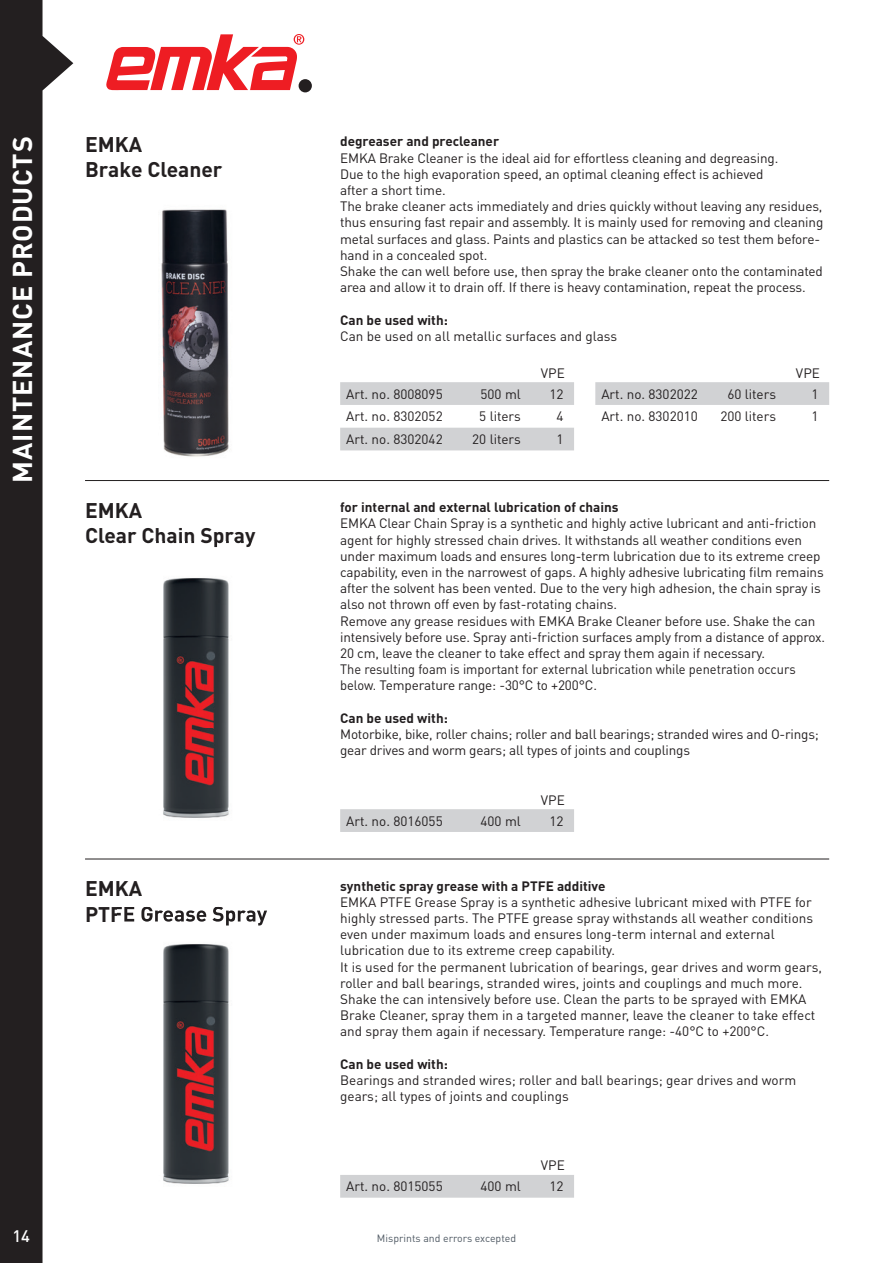
<style>
.page{position:relative;width:893px;height:1263px;background:#fff}
.page>*{position:absolute;margin:0;border:0;box-sizing:border-box;transform-origin:0 0}
.t1{font:700 27px "DIN Pro";letter-spacing:.035em;color:#fff}
.t2{font:700 21px/25.2px "DIN Pro";color:#231f20}
.t3{font:500 16.5px "DIN Pro";color:#fff}
.t4{font:13.5px/16.2px "DIN Pro";letter-spacing:-.01em;color:#231f20}
.t5{font:700 13.5px "DIN Pro";color:#231f20}
.t6{font:10.5px "DIN Pro";color:#4f5963}
</style>
<div class="page">
<svg style="left:0;top:0;width:73px;height:1263px;fill:#231f20"></svg>
<svg style="left:106px;top:34px;width:198px;height:57px"></svg>
<div style="left:299px;top:79px;width:13px;height:13px;background:#231f20;border-radius:50%"></div>
<hr style="left:85px;top:859px;width:744px;height:1px;background:#231f20">
<hr style="left:85px;top:480px;width:744px;height:1px;background:#231f20">
<div style="left:340px;top:809px;width:234px;height:23px;background:#d1d2d4"></div>
<div style="left:340px;top:1175px;width:234px;height:23px;background:#d1d2d4"></div>
<svg style="left:340px;top:382px;width:234px;height:68px"></svg>
<div style="left:595px;top:382px;width:234px;height:23px;background:#d1d2d4"></div>
<img style="left:163px;top:547px;width:67px;height:271px">
<img style="left:117px;top:542px;width:135px;height:5px">
<img style="left:163px;top:925px;width:98px;height:259px">
<img style="left:117px;top:907px;width:150px;height:18px">
<img style="left:161px;top:209px;width:68px;height:248px">
<h1 class="t1" style="left:5px;top:483px;width:348px;rotate:-90deg">MAINTENANCE PRODUCTS</h1>
<h2 class="t2" style="left:85px;top:131px;width:139px">EMKA<br>Brake Cleaner</h2>
<p class="t5" style="left:340px;top:133px;width:160px">degreaser and precleaner</p>
<p class="t4" style="left:340px;top:149px;width:485px">EMKA Brake Cleaner is the ideal aid for effortless cleaning and degreasing.<br>Due to the high evaporation speed, an optimal cleaning effect is achieved<br>after a short time.<br>The brake cleaner acts immediately and dries quickly without leaving any residues, thus ensuring fast repair and assembly. It is mainly used for removing and cleaning metal surfaces and glass. Paints and plastics can be attacked so test them before&shy;hand in a concealed spot.<br>Shake the can well before use, then spray the brake cleaner onto the contaminated area and allow it to drain off. If there is heavy contamination, repeat the process.</p>
<p class="t5" style="left:340px;top:311px;width:109px">Can be used with:</p>
<p class="t4" style="left:340px;top:328px;width:278px">Can be used on all metallic surfaces and glass</p>
<p class="t4" style="left:541px;top:364px;width:25px">VPE</p>
<p class="t4" style="left:796px;top:364px;width:25px">VPE</p>
<p class="t4" style="left:346px;top:385px;width:98px">Art. no. 8008095</p>
<p class="t4" style="left:480px;top:385px;width:42px">500 ml</p>
<p class="t4" style="left:549px;top:385px;width:16px">12</p>
<p class="t4" style="left:346px;top:408px;width:98px">Art. no. 8302052</p>
<p class="t4" style="left:479px;top:408px;width:43px">5 liters</p>
<p class="t4" style="left:556px;top:408px;width:9px">4</p>
<p class="t4" style="left:346px;top:431px;width:98px">Art. no. 8302042</p>
<p class="t4" style="left:472px;top:431px;width:50px">20 liters</p>
<p class="t4" style="left:556px;top:431px;width:9px">1</p>
<p class="t4" style="left:601px;top:385px;width:98px">Art. no. 8302022</p>
<p class="t4" style="left:727px;top:385px;width:50px">60 liters</p>
<p class="t4" style="left:811px;top:385px;width:9px">1</p>
<p class="t4" style="left:601px;top:408px;width:98px">Art. no. 8302010</p>
<p class="t4" style="left:720px;top:408px;width:57px">200 liters</p>
<p class="t4" style="left:811px;top:408px;width:9px">1</p>
<h2 class="t2" style="left:85px;top:497px;width:172px">EMKA<br>Clear Chain Spray</h2>
<p class="t5" style="left:340px;top:498px;width:280px">for internal and external lubrication of chains</p>
<p class="t4" style="left:340px;top:515px;width:487px">EMKA Clear Chain Spray is a synthetic and highly active lubricant and anti-friction agent for highly stressed chain drives. It withstands all weather conditions even under maximum loads and ensures long-term lubrication due to its extreme creep capability, even in the narrowest of gaps. A highly adhesive lubricating film remains after the solvent has been vented. Due to the very high adhesion, the chain spray is also not thrown off even by fast-rotating chains.<br>Remove any grease residues with EMKA Brake Cleaner before use. Shake the can intensively before use. Spray anti-friction surfaces amply from a distance of approx.<br>20 cm, leave the cleaner to take effect and spray them again if necessary.<br>The resulting foam is important for external lubrication while penetration occurs below. Temperature range: -30°C to +200°C.</p>
<p class="t5" style="left:340px;top:709px;width:109px">Can be used with:</p>
<p class="t4" style="left:340px;top:726px;width:480px">Motorbike, bike, roller chains; roller and ball bearings; stranded wires and O-rings; gear drives and worm gears; all types of joints and couplings</p>
<p class="t4" style="left:541px;top:791px;width:25px">VPE</p>
<p class="t4" style="left:346px;top:812px;width:98px">Art. no. 8016055</p>
<p class="t4" style="left:480px;top:812px;width:42px">400 ml</p>
<p class="t4" style="left:549px;top:812px;width:16px">12</p>
<h2 class="t2" style="left:85px;top:875px;width:59px">EMKA</h2>
<p class="t5" style="left:340px;top:877px;width:267px">synthetic spray grease with a PTFE additive</p>
<p class="t4" style="left:340px;top:893px;width:483px">EMKA PTFE Grease Spray is a synthetic adhesive lubricant mixed with PTFE for highly stressed parts. The PTFE grease spray withstands all weather conditions even under maximum loads and ensures long-term internal and external lubrication due to its extreme creep capability.<br>It is used for the permanent lubrication of bearings, gear drives and worm gears, roller and ball bearings, stranded wires, joints and couplings and much more.<br>Shake the can intensively before use. Clean the parts to be sprayed with EMKA Brake Cleaner, spray them in a targeted manner, leave the cleaner to take effect and spray them again if necessary. Temperature range: -40°C to +200°C.</p>
<p class="t5" style="left:340px;top:1055px;width:109px">Can be used with:</p>
<p class="t4" style="left:340px;top:1072px;width:458px">Bearings and stranded wires; roller and ball bearings; gear drives and worm gears; all types of joints and couplings</p>
<p class="t4" style="left:541px;top:1157px;width:25px">VPE</p>
<p class="t4" style="left:346px;top:1178px;width:98px">Art. no. 8015055</p>
<p class="t4" style="left:480px;top:1178px;width:42px">400 ml</p>
<p class="t4" style="left:549px;top:1178px;width:16px">12</p>
<p class="t3" style="left:12px;top:1225px;width:19px">14</p>
<p class="t6" style="left:377px;top:1231px;width:141px">Misprints and errors excepted</p>
</div>
